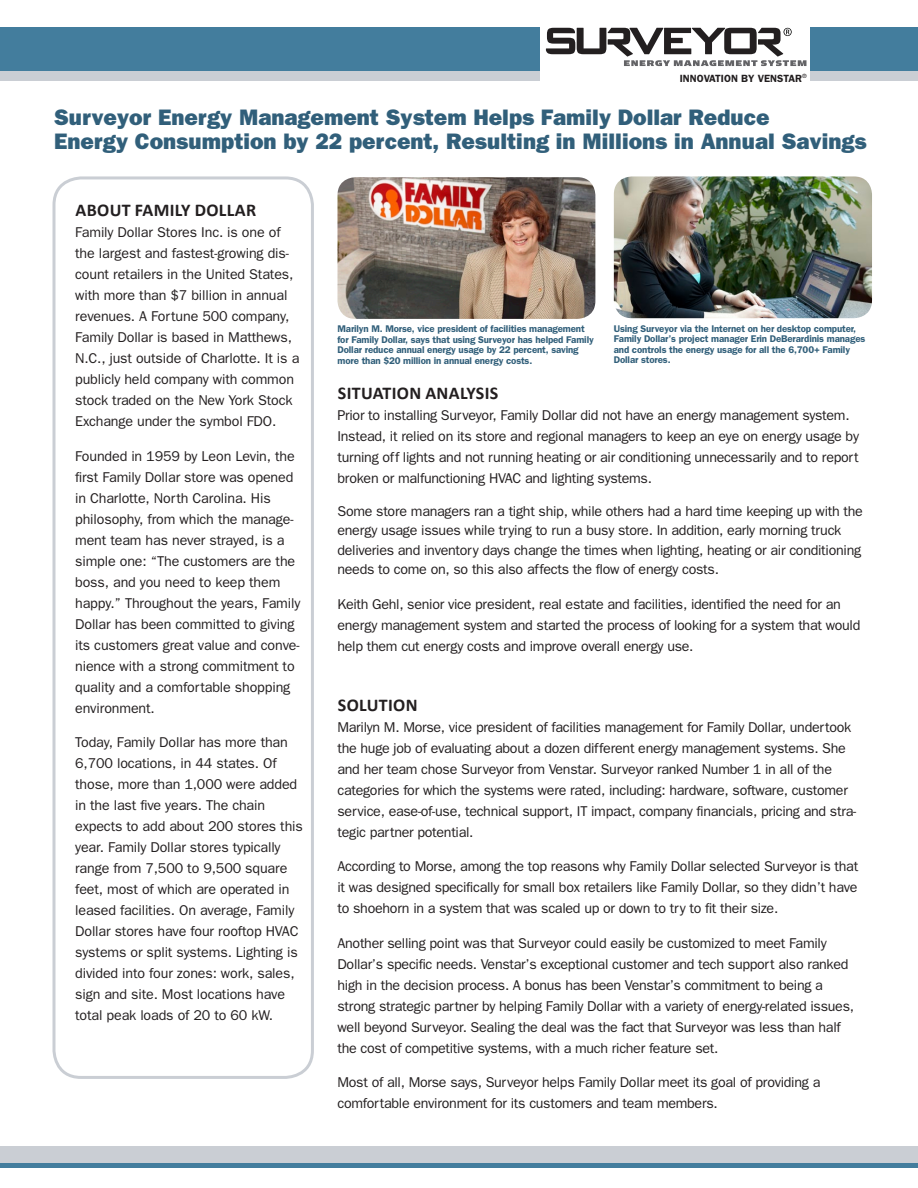
<style>
.page{position:relative;width:918px;height:1188px;background:#fff}
.page>*{position:absolute;margin:0;border:0;box-sizing:border-box;transform-origin:0 0}
.t1{font:800 22.5px/24px "Franklin Gothic";color:#315f7a}
.t2{font:700 18px "Calibri";letter-spacing:.02em;color:#231f20}
.body_copy{font:14.25px/21px "Franklin Gothic";letter-spacing:-.02em;color:#231f20}
.t3{font:600 10.5px "Franklin Gothic";letter-spacing:.005em;color:#231f20}
.t4{font:600 9.75px/10.5px "Franklin Gothic";letter-spacing:-.015em;color:#315f7a}
</style>
<div class="page">
<div style="left:0;top:40px;width:540px;height:41px;background:#caced4"></div>
<div style="left:0;top:1158px;width:918px;height:10px;background:#437d9d"></div>
<div style="left:810px;top:40px;width:108px;height:41px;background:#caced4"></div>
<div style="left:52px;top:176px;width:262px;height:903px;border:3px solid #caced4;border-radius:27px"></div>
<div style="left:0;top:27px;width:540px;height:44px;background:#437d9d"></div>
<div style="left:0;top:1146px;width:918px;height:17px;background:#caced4"></div>
<div style="left:810px;top:27px;width:108px;height:44px;background:#437d9d"></div>
<svg style="left:546px;top:28px;width:260px;height:38px"></svg>
<img style="left:614px;top:176px;width:258px;height:142px">
<img style="left:338px;top:177px;width:257px;height:142px">
<p class="t3" style="left:680px;top:72px;width:129px">INNOVATION BY VENSTAR<sup>®</sup></p>
<p class="t1" style="left:54px;top:105px;width:814px">Surveyor Energy Management System Helps Family Dollar Reduce<br>Energy Consumption by 22 percent, Resulting in Millions in Annual Savings</p>
<p class="t2" style="left:76px;top:199px;width:182px">ABOUT FAMILY DOLLAR</p>
<p class="body_copy" style="left:75px;top:221px;width:226px">Family Dollar Stores Inc. is one of the largest and fastest-growing dis&shy;count retailers in the United States, with more than $7 billion in annual revenues. A Fortune 500 company, Family Dollar is based in Matthews, N.C., just outside of Charlotte. It is a publicly held company with common stock traded on the New York Stock Exchange under the symbol FDO.</p>
<p class="body_copy" style="left:75px;top:445px;width:227px">Founded in 1959 by Leon Levin, the first Family Dollar store was opened in Charlotte, North Carolina. His philosophy, from which the manage&shy;ment team has never strayed, is a simple one: “The customers are the boss, and you need to keep them happy.” Throughout the years, Family<br>Dollar has been committed to giving its customers great value and conve&shy;nience with a strong commitment to quality and a comfortable shopping environment.</p>
<p class="body_copy" style="left:75px;top:731px;width:229px">Today, Family Dollar has more than 6,700 locations, in 44 states. Of those, more than 1,000 were added in the last five years. The chain expects to add about 200 stores this year. Family Dollar stores typically range from 7,500 to 9,500 square feet, most of which are operated in leased facilities. On average, Family Dollar stores have four rooftop HVAC systems or split systems. Lighting is divided into four zones: work, sales, sign and site. Most locations have total peak loads of 20 to 60 kW.</p>
<p class="t4" style="left:338px;top:323px;width:258px">Marilyn M. Morse, vice president of facilities management for Family Dollar, says that using Surveyor has helped Family Dollar reduce annual energy usage by 22 percent, saving more than $20 million in annual energy costs.</p>
<p class="t4" style="left:614px;top:323px;width:253px">Using Surveyor via the Internet on her desktop computer, Family Dollar’s project manager Erin DeBerardinis manages and controls the energy usage for all the 6,700+ Family Dollar stores.</p>
<p class="t2" style="left:338px;top:382px;width:162px">SITUATION ANALYSIS</p>
<p class="body_copy" style="left:338px;top:404px;width:523px">Prior to installing Surveyor, Family Dollar did not have an energy management system.<br>Instead, it relied on its store and regional managers to keep an eye on energy usage by turning off lights and not running heating or air conditioning unnecessarily and to report broken or malfunctioning HVAC and lighting systems.</p>
<p class="body_copy" style="left:338px;top:501px;width:527px;line-height:19.5px">Some store managers ran a tight ship, while others had a hard time keeping up with the energy usage issues while trying to run a busy store. In addition, early morning truck deliveries and inventory days change the times when lighting, heating or air conditioning needs to come on, so this also affects the flow of energy costs.</p>
<p class="body_copy" style="left:338px;top:593px;width:524px">Keith Gehl, senior vice president, real estate and facilities, identified the need for an energy management system and started the process of looking for a system that would help them cut energy costs and improve overall energy use.</p>
<p class="t2" style="left:338px;top:694px;width:81px">SOLUTION</p>
<p class="body_copy" style="left:338px;top:716px;width:520px">Marilyn M. Morse, vice president of facilities management for Family Dollar, undertook the huge job of evaluating about a dozen different energy management systems. She and her team chose Surveyor from Venstar. Surveyor ranked Number 1 in all of the categories for which the systems were rated, including: hardware, software, customer service, ease-of-use, technical support, IT impact, company financials, pricing and stra&shy;tegic partner potential.</p>
<p class="body_copy" style="left:338px;top:856px;width:522px;text-align:justify">According to Morse, among the top reasons why Family Dollar selected Surveyor is that it was designed specifically for small box retailers like Family Dollar, so they didn’t have to shoehorn in a system that was scaled up or down to try to fit their size.</p>
<p class="body_copy" style="left:338px;top:932px;width:518px">Another selling point was that Surveyor could easily be customized to meet Family Dollar’s specific needs. Venstar’s exceptional customer and tech support also ranked high in the decision process. A bonus has been Venstar’s commitment to being a strong strategic partner by helping Family Dollar with a variety of energy-related issues, well beyond Surveyor. Sealing the deal was the fact that Surveyor was less than half the cost of competitive systems, with a much richer feature set.</p>
<p class="body_copy" style="left:338px;top:1072px;width:484px">Most of all, Morse says, Surveyor helps Family Dollar meet its goal of providing a comfortable environment for its customers and team members.</p>
</div>
